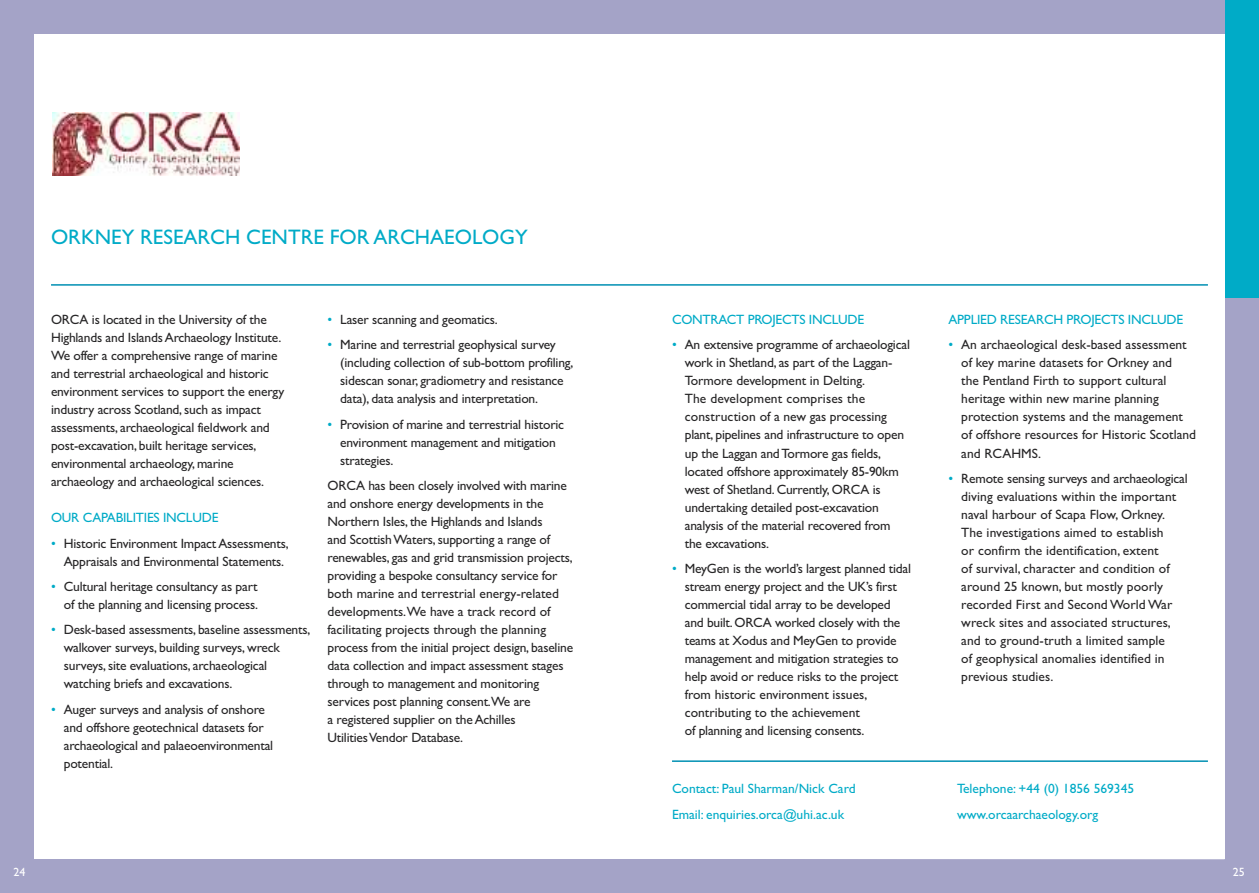
<style>
.page{position:relative;width:1259px;height:893px;background:#fff}
.page>*{position:absolute;margin:0;border:0;box-sizing:border-box;transform-origin:0 0}
.t1{font:21px "Gill Sans";color:#00abc7}
.t2{font:13.5px/18px "Gill Sans";letter-spacing:-.015em;color:#272627}
.t3{font:13.5px/18px "Gill Sans";letter-spacing:.005em;color:#272627}
.t4{font:13.5px "Gill Sans";color:#00abc7}
.t5{font:12px "Gill Sans";color:#fff}
.s1{color:#00abc7}
</style>
<div class="page">
<div style="left:629px;top:0;width:630px;height:893px;background:#a4a3c7"></div>
<div style="left:0;top:0;width:629px;height:893px;background:#a4a3c7"></div>
<div style="left:1225px;top:0;width:34px;height:298px;background:#00abc7"></div>
<div style="left:34px;top:34px;width:595px;height:825px;background:#fff"></div>
<div style="left:629px;top:34px;width:596px;height:825px;background:#fff"></div>
<hr style="left:51px;top:284px;width:1157px;height:2px;background:#0090b3">
<hr style="left:672px;top:760px;width:536px;height:2px;background:#0090b3">
<img style="left:53px;top:113px;width:186px;height:63px">
<h1 class="t1" style="left:51px;top:225px;width:478px">ORKNEY RESEARCH CENTRE FOR ARCHAEOLOGY</h1>
<p class="t2" style="left:51px;top:310px;width:235px">ORCA is located in the University of the Highlands and Islands Archaeology Institute.<br>We offer a comprehensive range of marine and terrestrial archaeological and historic environment services to support the energy industry across Scotland, such as impact assessments, archaeological fieldwork and post-excavation, built heritage services, environmental archaeology, marine archaeology and archaeological sciences.</p>
<p class="t4" style="left:51px;top:509px;width:169px">OUR CAPABILITIES INCLUDE</p>
<p class="t2" style="left:64px;top:534px;width:226px;text-indent:-13px"><span class="s1">•</span> Historic Environment Impact Assessments,<br>Appraisals and Environmental Statements.</p>
<p class="t2" style="left:51px;top:577px;width:209px;text-align:right"><span class="s1">•</span> Cultural heritage consultancy as part of the planning and licensing process.</p>
<p class="t2" style="left:64px;top:621px;width:248px;text-indent:-13px"><span class="s1">•</span> Desk-based assessments, baseline assessments, walkover surveys, building surveys, wreck surveys, site evaluations, archaeological watching briefs and excavations.</p>
<p class="t2" style="left:64px;top:700px;width:211px;text-indent:-13px"><span class="s1">•</span> Auger surveys and analysis of onshore and offshore geotechnical datasets for archaeological and palaeoenvironmental potential.</p>
<p class="t2" style="left:327px;top:310px;width:172px"><span class="s1">•</span> Laser scanning and geomatics.</p>
<p class="t2" style="left:340px;top:336px;width:235px;text-indent:-13px"><span class="s1">•</span> Marine and terrestrial geophysical survey (including collection of sub-bottom profiling, sidescan sonar, gradiometry and resistance data), data analysis and interpretation.</p>
<p class="t2" style="left:340px;top:415px;width:225px;text-indent:-13px"><span class="s1">•</span> Provision of marine and terrestrial historic environment management and mitigation strategies.</p>
<p class="t2" style="left:327px;top:477px;width:247px">ORCA has been closely involved with marine and onshore energy developments in the Northern Isles, the Highlands and Islands<br>and ScottishWaters, supporting a range of renewables, gas and grid transmission projects, providing a bespoke consultancy service for both marine and terrestrial energy-related developments.We have a track record of facilitating projects through the planning process from the initial project design, baseline data collection and impact assessment stages through to management and monitoring services post planning consent.We are<br>a registered supplier on the Achilles UtilitiesVendor Database.</p>
<p class="t4" style="left:672px;top:311px;width:194px">CONTRACT PROJECTS INCLUDE</p>
<p class="t2" style="left:685px;top:336px;width:227px;text-indent:-13px"><span class="s1">•</span> An extensive programme of archaeological work in Shetland, as part of the Laggan-Tormore development in Delting.<br>The development comprises the construction of a new gas processing plant, pipelines and infrastructure to open up the Laggan andTormore gas fields, located offshore approximately 85-90km west of Shetland. Currently, ORCA is undertaking detailed post-excavation analysis of the material recovered from the excavations.</p>
<p class="t2" style="left:685px;top:559px;width:228px;text-indent:-13px"><span class="s1">•</span> MeyGen is the world’s largest planned tidal stream energy project and the UK’s first commercial tidal array to be developed and built. ORCA worked closely with the teams at Xodus and MeyGen to provide management and mitigation strategies to help avoid or reduce risks to the project from historic environment issues, contributing to the achievement<br>of planning and licensing consents.</p>
<p class="t4" style="left:948px;top:311px;width:236px">APPLIED RESEARCH PROJECTS INCLUDE</p>
<p class="t2" style="left:961px;top:336px;width:236px;text-indent:-13px"><span class="s1">•</span> An archaeological desk-based assessment of key marine datasets for Orkney and<br>the Pentland Firth to support cultural heritage within new marine planning protection systems and the management of offshore resources for Historic Scotland and RCAHMS.</p>
<p class="t3" style="left:961px;top:469px;width:228px;text-indent:-13px"><span class="s1">•</span> Remote sensing surveys and archaeological diving evaluations within the important naval harbour of Scapa Flow, Orkney.<br>The investigations aimed to establish<br>or confirm the identification, extent<br>of survival, character and condition of around 25 known, but mostly poorly recorded First and Second World War wreck sites and associated structures, and to ground-truth a limited sample<br>of geophysical anomalies identified in previous studies.</p>
<p class="t4" style="left:672px;top:780px;width:185px">Contact: Paul Sharman/Nick Card</p>
<p class="t4" style="left:957px;top:780px;width:179px">Telephone: +44 (0) 1856 569345</p>
<p class="t4" style="left:672px;top:806px;width:174px">Email: enquiries.orca@uhi.ac.uk</p>
<p class="t4" style="left:957px;top:806px;width:143px">www.orcaarchaeology.org</p>
<p class="t5" style="left:14px;top:865px;width:13px">24</p>
<p class="t5" style="left:1233px;top:865px;width:13px">25</p>
</div>
